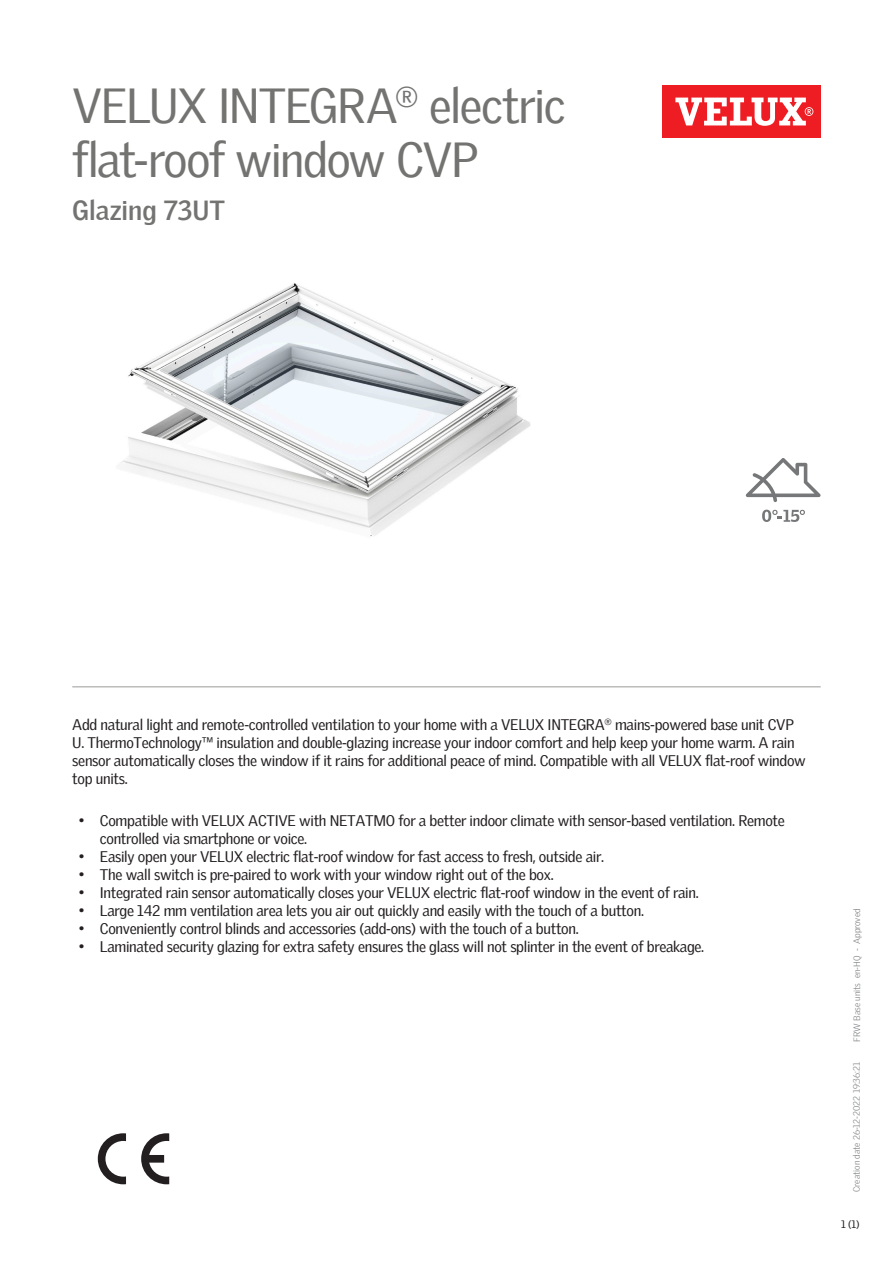
<style>
.page{position:relative;width:893px;height:1263px;background:#fff}
.page>*{position:absolute;margin:0;border:0;box-sizing:border-box;transform-origin:0 0}
.Headline{font:48px/54px "Velux Gothic";letter-spacing:-.03em;color:#737371}
.t1{font:700 27px "Velux Gothic";color:#737371}
.Body_Regular{font:15px/18px "Velux Gothic";letter-spacing:-.02em;color:#231f20}
.t2{font:10.5px "Velux Gothic";color:#231f20}
.t3{font:300 9px "Velux Gothic";color:#7c7e81}
</style>
<div class="page">
<div style="left:662px;top:85px;width:159px;height:53px;background:#ee1d23"></div>
<svg style="left:675px;top:98px;width:138px;height:28px"></svg>
<hr style="left:72px;top:686px;width:749px;height:1px;background:#bcbdbb">
<svg style="left:746px;top:458px;width:75px;height:44px"></svg>
<svg style="left:762px;top:510px;width:43px;height:12px"></svg>
<svg style="left:141px;top:1133px;width:28px;height:51px"></svg>
<svg style="left:98px;top:1133px;width:28px;height:51px"></svg>
<img style="left:121px;top:283px;width:410px;height:254px">
<p class="Headline" style="left:72px;top:74px;width:495px">VELUX INTEGRA<sup>®</sup> electric flat-roof window CVP</p>
<p class="t1" style="left:72px;top:190px;width:154px">Glazing 73UT</p>
<p class="Body_Regular" style="left:72px;top:714px;width:735px">Add natural light and remote-controlled ventilation to your home with a VELUX INTEGRA<sup>®</sup> mains-powered base unit CVP U. ThermoTechnology™ insulation and double-glazing increase your indoor comfort and help keep your home warm. A rain sensor automatically closes the window if it rains for additional peace of mind. Compatible with all VELUX flat-roof window top units.</p>
<p class="Body_Regular" style="left:100px;top:810px;width:686px;text-indent:-21px">• Compatible with VELUX ACTIVE with NETATMO for a better indoor climate with sensor-based ventilation. Remote controlled via smartphone or voice.</p>
<p class="Body_Regular" style="left:79px;top:846px;width:527px">• Easily open your VELUX electric flat-roof window for fast access to fresh, outside air.</p>
<p class="Body_Regular" style="left:79px;top:864px;width:476px">• The wall switch is pre-paired to work with your window right out of the box.</p>
<p class="Body_Regular" style="left:79px;top:882px;width:622px">• Integrated rain sensor automatically closes your VELUX electric flat-roof window in the event of rain.</p>
<p class="Body_Regular" style="left:79px;top:900px;width:567px">• Large 142 mm ventilation area lets you air out quickly and easily with the touch of a button.</p>
<p class="Body_Regular" style="left:79px;top:918px;width:502px">• Conveniently control blinds and accessories (add-ons) with the touch of a button.</p>
<p class="Body_Regular" style="left:79px;top:936px;width:627px">• Laminated security glazing for extra safety ensures the glass will not splinter in the event of breakage.</p>
<p class="t3" style="left:850px;top:1042px;width:135px;rotate:-90deg">FRW Base units en-HQ - Approved</p>
<p class="t3" style="left:850px;top:1192px;width:131px;rotate:-90deg">Creation date 26-12-2022 19:36:21</p>
<p class="t2" style="left:841px;top:1216px;width:20px">1 (1)</p>
</div>
